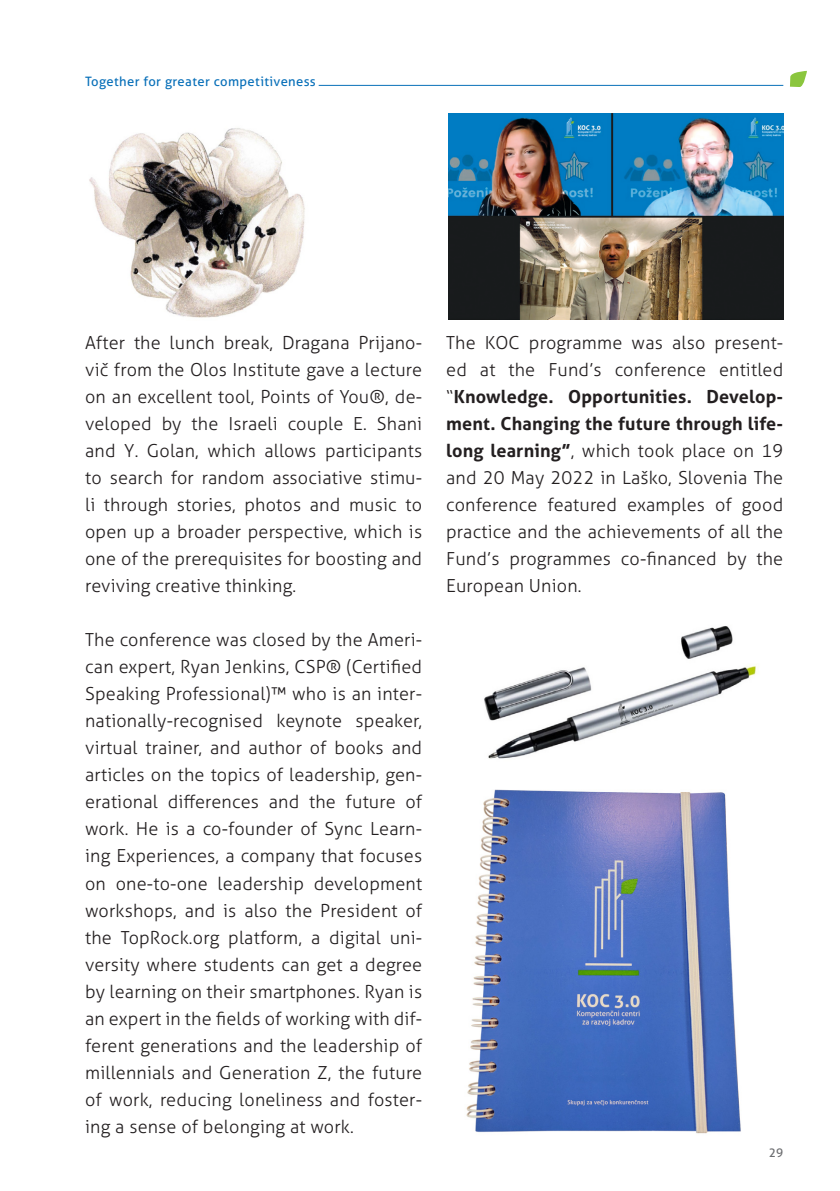
<style>
.page{position:relative;width:840px;height:1191px;background:#fff}
.page>*{position:absolute;margin:0;border:0;box-sizing:border-box;transform-origin:0 0}
.t1{font:300 18px/27px "Aller";letter-spacing:.01em;color:#231f20;text-align:justify}
.t2{font:13px "Aller";letter-spacing:.03em;color:#0970b9}
.t3{font:12px "Aller";color:#6c6d70}
.s1{font-weight:700}
</style>
<div class="page">
<hr style="left:318px;top:85px;width:464px;height:1px;background:#0970b9">
<svg style="left:790px;top:71px;width:16px;height:16px"></svg>
<img style="left:448px;top:113px;width:334px;height:207px">
<img style="left:89px;top:128px;width:216px;height:190px">
<img style="left:466px;top:789px;width:275px;height:345px">
<img style="left:484px;top:626px;width:273px;height:133px">
<p class="t2" style="left:85px;top:74px;width:232px">Together for greater competitiveness</p>
<p class="t1" style="left:85px;top:329px;width:338px">After the lunch break, Dragana Prijano&shy;vič from the Olos Institute gave a lecture on an excellent tool, Points of You®, de&shy;veloped by the Israeli couple E. Shani and Y. Golan, which allows participants to search for random associative stimu&shy;li through stories, photos and music to open up a broader perspective, which is one of the prerequisites for boosting and reviving creative thinking.</p>
<p class="t1" style="left:85px;top:626px;width:338px">The conference was closed by the Ameri&shy;can expert, Ryan Jenkins, CSP® (Certified Speaking Professional)™ who is an inter&shy;nationally-recognised keynote speaker, virtual trainer, and author of books and articles on the topics of leadership, gen&shy;erational differences and the future of work. He is a co-founder of Sync Learn&shy;ing Experiences, a company that focuses on one-to-one leadership development workshops, and is also the President of the TopRock.org platform, a digital uni&shy;versity where students can get a degree by learning on their smartphones. Ryan is an expert in the fields of working with dif&shy;ferent generations and the leadership of millennials and Generation Z, the future of work, reducing loneliness and foster&shy;ing a sense of belonging at work.</p>
<p class="t1" style="left:446px;top:329px;width:338px">The KOC programme was also present&shy;ed at the Fund’s conference entitled “<span class="s1">Knowledge. Opportunities. Develop&shy;ment. Changing the future through life&shy;long learning”</span>, which took place on 19 and 20 May 2022 in Laško, Slovenia The conference featured examples of good practice and the achievements of all the Fund’s programmes co-financed by the European Union.</p>
<p class="t3" style="left:768px;top:1145px;width:16px">29</p>
</div>
